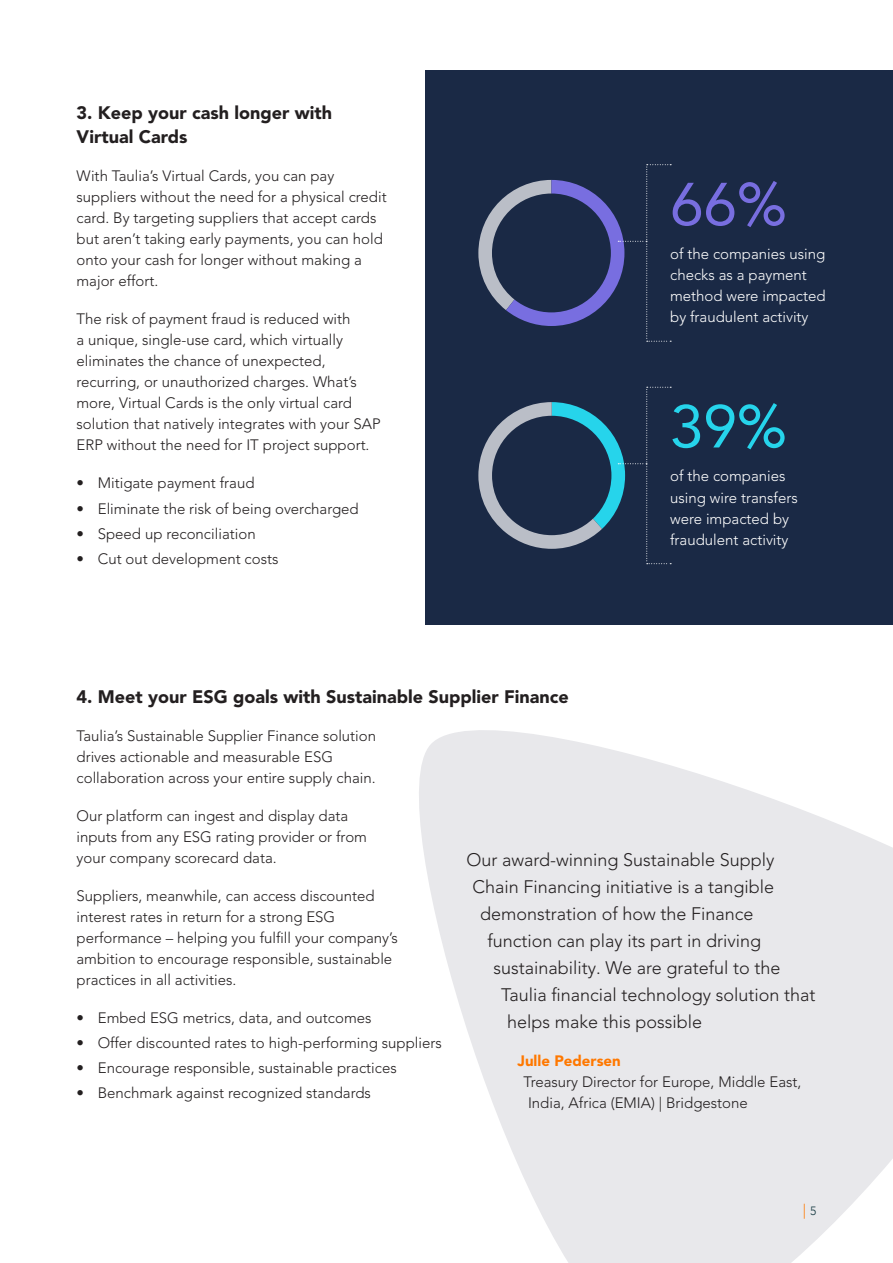
<style>
.page{position:relative;width:893px;height:1263px;background:#fff}
.page>*{position:absolute;margin:0;border:0;box-sizing:border-box;transform-origin:0 0}
.heading{font:60px "Avenir LT Pro";color:#786ee0}
.heading-2{font:60px "Avenir LT Pro";color:#26d4eb}
.quote{font:300 18px "Avenir LT Pro";color:#231f20}
.Body_heading{font:900 18px/24.3px "Avenir LT Pro";color:#231f20}
.Body_copy{font:300 15px/21px "Avenir LT Pro";color:#231f20}
.Body_copy-2{font:300 15px/21px "Avenir LT Pro";color:#fff}
.Body_copy-3{font:900 15px "Avenir LT Pro";color:#ff7800}
.footnote{font:300 15px "Avenir LT Std";color:#ff7800}
.s1{font-family:"Avenir";font-size:12px;color:#163a41}
</style>
<div class="page">
<div style="left:425px;top:70px;width:468px;height:555px;background:#1a2945"></div>
<svg style="left:419px;top:730px;width:474px;height:533px;fill:#e8e8eb"></svg>
<svg style="left:478px;top:387px;width:193px;height:177px"></svg>
<svg style="left:478px;top:164px;width:193px;height:178px"></svg>
<p class="Body_heading" style="left:77px;top:101px;width:257px">3. Keep your cash longer with<br>Virtual Cards</p>
<p class="Body_copy" style="left:77px;top:166px;width:312px">With Taulia’s Virtual Cards, you can pay suppliers without the need for a physical credit card. By targeting suppliers that accept cards but aren’t taking early payments, you can hold onto your cash for longer without making a major effort.</p>
<p class="Body_copy" style="left:77px;top:309px;width:306px">The risk of payment fraud is reduced with<br>a unique, single-use card, which virtually eliminates the chance of unexpected, recurring, or unauthorized charges. What’s more, Virtual Cards is the only virtual card solution that natively integrates with your SAP ERP without the need for IT project support.</p>
<p class="Body_copy" style="left:77px;top:473px;width:179px">• Mitigate payment fraud</p>
<p class="Body_copy" style="left:77px;top:498px;width:284px">• Eliminate the risk of being overcharged</p>
<p class="Body_copy" style="left:77px;top:523px;width:181px">• Speed up reconciliation</p>
<p class="Body_copy" style="left:77px;top:548px;width:203px">• Cut out development costs</p>
<p class="heading" style="left:670px;top:168px;width:118px">66%</p>
<p class="Body_copy-2" style="left:670px;top:244px;width:157px">of the companies using checks as a payment method were impacted by fraudulent activity</p>
<p class="heading-2" style="left:670px;top:390px;width:118px">39%</p>
<p class="Body_copy-2" style="left:670px;top:466px;width:129px">of the companies using wire transfers were impacted by fraudulent activity</p>
<p class="Body_heading" style="left:77px;top:684px;width:494px">4. Meet your ESG goals with Sustainable Supplier Finance</p>
<p class="Body_copy" style="left:77px;top:725px;width:301px">Taulia’s Sustainable Supplier Finance solution drives actionable and measurable ESG collaboration across your entire supply chain.</p>
<p class="Body_copy" style="left:77px;top:805px;width:292px">Our platform can ingest and display data inputs from any ESG rating provider or from your company scorecard data.</p>
<p class="Body_copy" style="left:77px;top:885px;width:323px">Suppliers, meanwhile, can access discounted interest rates in return for a strong ESG performance – helping you fulfill your company’s ambition to encourage responsible, sustainable practices in all activities.</p>
<p class="Body_copy" style="left:77px;top:1007px;width:297px">• Embed ESG metrics, data, and outcomes</p>
<p class="Body_copy" style="left:77px;top:1032px;width:367px">• Offer discounted rates to high-performing suppliers</p>
<p class="Body_copy" style="left:77px;top:1057px;width:322px">• Encourage responsible, sustainable practices</p>
<p class="Body_copy" style="left:77px;top:1083px;width:296px">• Benchmark against recognized standards</p>
<p class="quote" style="left:466px;top:849px;width:310px">Our award-winning Sustainable Supply</p>
<p class="quote" style="left:472px;top:876px;width:303px">Chain Financing initiative is a tangible</p>
<p class="quote" style="left:480px;top:903px;width:275px">demonstration of how the Finance</p>
<p class="quote" style="left:487px;top:930px;width:275px">function can play its part in driving</p>
<p class="quote" style="left:493px;top:957px;width:289px">sustainability. We are grateful to the</p>
<p class="quote" style="left:501px;top:984px;width:316px">Taulia financial technology solution that</p>
<p class="quote" style="left:507px;top:1011px;width:197px">helps make this possible</p>
<p class="Body_copy-3" style="left:517px;top:1052px;width:105px">Julle Pedersen</p>
<p class="Body_copy" style="left:523px;top:1072px;width:279px">Treasury Director for Europe, Middle East,</p>
<p class="Body_copy" style="left:528px;top:1093px;width:221px">India, Africa (EMIA) | Bridgestone</p>
<p class="footnote" style="left:803px;top:1201px;width:15px">| <span class="s1">5</span></p>
</div>
